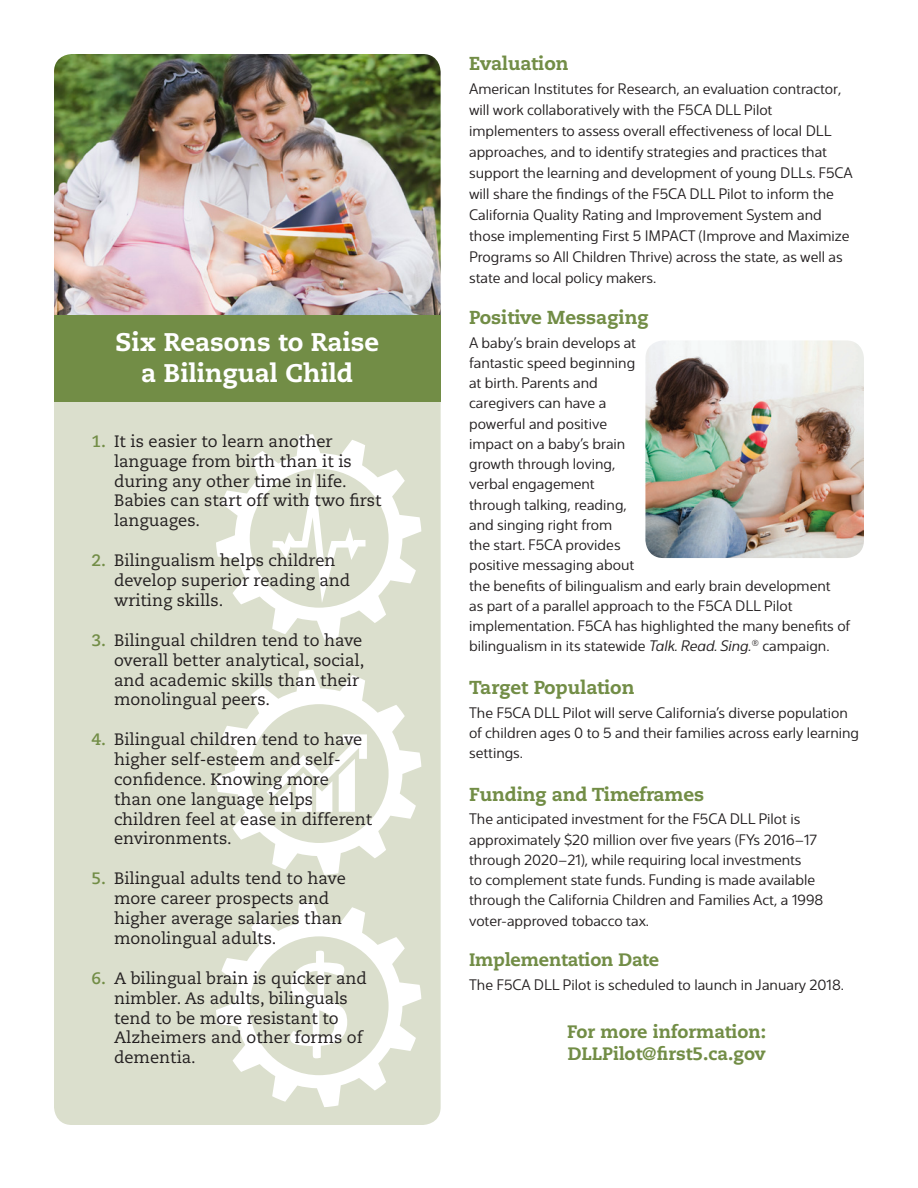
<style>
.page{position:relative;width:918px;height:1188px;background:#fff}
.page>*{position:absolute;margin:0;border:0;box-sizing:border-box;transform-origin:0 0}
.t1{font:800 25.5px/30.6px "Caecilia";color:#fff;text-align:center}
.t2{font:800 18.75px "Caecilia";color:#728d46}
.t3{font:800 18px/21.6px "Caecilia";color:#728d46}
.t4{font:16.5px/19.8px "Caecilia";color:#231f20}
.t5{font:700 16.5px "Caecilia";color:#728d46}
.t6{font:15px/20.2px "Interval Next";color:#231f20}
.s1{font-weight:700;color:#728d46}
.s2{font-style:italic}
</style>
<div class="page">
<div style="left:54px;top:309px;width:387px;height:816px;background:#dbdfcd;border-radius:18px"></div>
<img style="left:54px;top:54px;width:387px;height:261px">
<div style="left:54px;top:315px;width:387px;height:87px;background:#728d46"></div>
<img style="left:645px;top:340px;width:219px;height:218px">
<svg style="left:216px;top:434px;width:205px;height:206px"></svg>
<svg style="left:216px;top:670px;width:205px;height:205px"></svg>
<svg style="left:216px;top:902px;width:205px;height:205px"></svg>
<h1 class="t1" style="left:115px;top:327px;width:265px">Six Reasons to Raise a Bilingual Child</h1>
<p class="t4" style="left:114px;top:432px;width:269px;text-indent:-22px"><span class="s1">1.</span> It is easier to learn another language from birth than it is during any other time in life.<br>Babies can start off with two first languages.</p>
<p class="t5" style="left:91px;top:551px;width:16px">2.</p>
<p class="t4" style="left:114px;top:551px;width:238px">Bilingualism helps children develop superior reading and writing skills.</p>
<p class="t4" style="left:114px;top:631px;width:252px">Bilingual children tend to have overall better analytical, social, and academic skills than their monolingual peers.</p>
<p class="t4" style="left:114px;top:730px;width:260px">Bilingual children tend to have higher self-esteem and self&shy;confidence. Knowing more<br>than one language helps children feel at ease in different environments.</p>
<p class="t4" style="left:114px;top:869px;width:233px">Bilingual adults tend to have more career prospects and higher average salaries than monolingual adults.</p>
<p class="t4" style="left:114px;top:969px;width:255px">A bilingual brain is quicker and nimbler. As adults, bilinguals tend to be more resistant to<br>Alzheimers and other forms of dementia.</p>
<p class="t5" style="left:91px;top:630px;width:16px">3.</p>
<p class="t5" style="left:91px;top:730px;width:16px">4.</p>
<p class="t5" style="left:91px;top:869px;width:16px">5.</p>
<p class="t5" style="left:91px;top:968px;width:16px">6.</p>
<p class="t2" style="left:469px;top:52px;width:101px">Evaluation</p>
<p class="t6" style="left:469px;top:77px;width:385px;line-height:21px">American Institutes for Research, an evaluation contractor, will work collaboratively with the F5CA DLL Pilot implementers to assess overall effectiveness of local DLL approaches, and to identify strategies and practices that support the learning and development of young DLLs. F5CA will share the findings of the F5CA DLL Pilot to inform the California Quality Rating and Improvement System and those implementing First 5 IMPACT (Improve and Maximize Programs so All Children Thrive) across the state, as well as state and local policy makers.</p>
<p class="t2" style="left:469px;top:306px;width:181px">Positive Messaging</p>
<p class="t6" style="left:469px;top:331px;width:383px">A baby’s brain develops at<br>fantastic speed beginning<br>at birth. Parents and<br>caregivers can have a<br>powerful and positive<br>impact on a baby’s brain<br>growth through loving,<br>verbal engagement<br>through talking, reading,<br>and singing right from<br>the start. F5CA provides<br>positive messaging about<br>the benefits of bilingualism and early brain development<br>as part of a parallel approach to the F5CA DLL Pilot implementation. F5CA has highlighted the many benefits of bilingualism in its statewide <span class="s2">Talk. Read. Sing.</span><sup>®</sup> campaign.</p>
<p class="t2" style="left:469px;top:676px;width:167px">Target Population</p>
<p class="t6" style="left:469px;top:701px;width:392px">The F5CA DLL Pilot will serve California’s diverse population of children ages 0 to 5 and their families across early learning settings.</p>
<p class="t2" style="left:469px;top:783px;width:236px">Funding and Timeframes</p>
<p class="t6" style="left:469px;top:808px;width:356px">The anticipated investment for the F5CA DLL Pilot is approximately $20 million over five years (FYs 2016–17 through 2020–21), while requiring local investments<br>to complement state funds. Funding is made available through the California Children and Families Act, a 1998 voter-approved tobacco tax.</p>
<p class="t3" style="left:469px;top:949px;width:192px">Implementation Date</p>
<p class="t6" style="left:469px;top:973px;width:376px">The F5CA DLL Pilot is scheduled to launch in January 2018.</p>
<p class="t3" style="left:567px;top:1021px;width:201px">For more information:<br>DLLPilot@first5.ca.gov</p>
</div>
